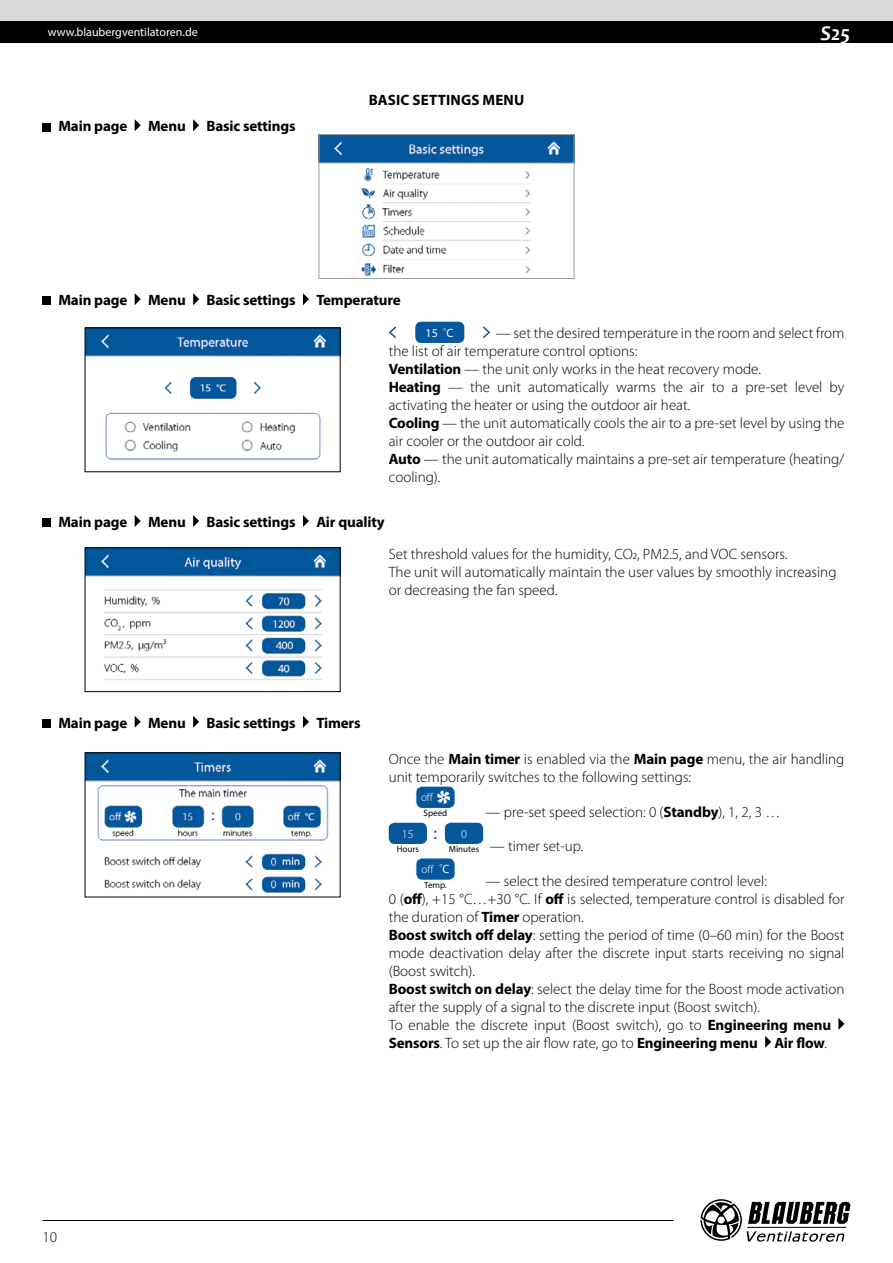
<style>
.page{position:relative;width:893px;height:1263px;background:#fff}
.page>*{position:absolute;margin:0;border:0;box-sizing:border-box;transform-origin:0 0}
.t1{font:italic 700 21px "Candara";color:#fff}
.t2{font:18px "Myriad Pro";color:#06589c}
.t3{font:300 15px/18px "Myriad Pro";color:#000}
.t4{font:700 15px "Myriad Pro";letter-spacing:-.01em;color:#000}
.t5{font:700 15px "Myriad Pro";letter-spacing:.01em;color:#000}
.t6{font:12px "Myriad Pro";color:#fff}
.t7{font:300 12px "Myriad Pro";color:#fff}
.t8{font:300 11.25px "Myriad Pro";color:#fff}
.t9{font:9px "Myriad Pro";color:#000}
.s1{font-weight:700}
.s2{font-weight:300}
.s3{font-size:12px}
.s4{font-weight:400;font-size:12px}
</style>
<div class="page">
<div style="left:0;top:0;width:893px;height:21px;background:#dadada"></div>
<div style="left:0;top:21px;width:893px;height:22px;background:#000"></div>
<svg style="left:700px;top:1199px;width:150px;height:43px"></svg>
<hr style="left:43px;top:1220px;width:631px;height:1px;background:#000">
<div style="left:43px;top:123px;width:8px;height:8px;background:#000"></div>
<svg style="left:135px;top:119px;width:6px;height:12px"></svg>
<svg style="left:193px;top:119px;width:6px;height:12px"></svg>
<img style="left:321px;top:136px;width:251px;height:140px">
<div style="left:319px;top:134px;width:255px;height:145px;border:1px solid #9d9d9c"></div>
<div style="left:43px;top:297px;width:8px;height:8px;background:#000"></div>
<svg style="left:135px;top:293px;width:6px;height:12px"></svg>
<svg style="left:193px;top:293px;width:6px;height:12px"></svg>
<svg style="left:303px;top:293px;width:6px;height:12px"></svg>
<img style="left:87px;top:330px;width:251px;height:130px">
<div style="left:415px;top:322px;width:49px;height:21px;background:#06589c;border-radius:6px"></div>
<svg style="left:388px;top:325px;width:103px;height:15px"></svg>
<div style="left:43px;top:518px;width:8px;height:9px;background:#000"></div>
<svg style="left:135px;top:515px;width:6px;height:12px"></svg>
<svg style="left:193px;top:515px;width:6px;height:12px"></svg>
<svg style="left:303px;top:515px;width:6px;height:12px"></svg>
<img style="left:87px;top:549px;width:251px;height:131px">
<div style="left:85px;top:547px;width:255px;height:145px;border:1px solid #000"></div>
<div style="left:43px;top:719px;width:8px;height:9px;background:#000"></div>
<svg style="left:135px;top:716px;width:6px;height:12px"></svg>
<svg style="left:193px;top:716px;width:6px;height:12px"></svg>
<svg style="left:303px;top:716px;width:6px;height:12px"></svg>
<img style="left:87px;top:754px;width:251px;height:139px">
<div style="left:85px;top:752px;width:255px;height:145px;border:1px solid #000"></div>
<div style="left:416px;top:787px;width:39px;height:21px;background:#06589c;border-radius:6px"></div>
<svg style="left:437px;top:790px;width:13px;height:14px"></svg>
<div style="left:389px;top:823px;width:38px;height:21px;background:#06589c;border-radius:6px"></div>
<div style="left:445px;top:823px;width:38px;height:21px;background:#06589c;border-radius:6px"></div>
<div style="left:416px;top:858px;width:39px;height:22px;background:#06589c;border-radius:6px"></div>
<svg style="left:838px;top:1018px;width:6px;height:12px"></svg>
<svg style="left:765px;top:1036px;width:6px;height:12px"></svg>
<p class="t6" style="left:48px;top:25px;width:152px">www.blaubergventilatoren.de</p>
<h1 class="t1" style="left:820px;top:20px;width:31px">S25</h1>
<p class="t4" style="left:58px;top:116px;width:70px">Main page</p>
<p class="t4" style="left:148px;top:116px;width:39px">Menu</p>
<p class="t4" style="left:207px;top:116px;width:91px">Basic settings</p>
<p class="t5" style="left:369px;top:90px;width:157px">BASIC SETTINGS MENU</p>
<p class="t4" style="left:58px;top:290px;width:70px">Main page</p>
<p class="t4" style="left:148px;top:290px;width:39px">Menu</p>
<p class="t4" style="left:207px;top:290px;width:91px">Basic settings</p>
<p class="t4" style="left:316px;top:290px;width:86px">Temperature</p>
<p class="t3" style="left:389px;top:325px;width:457px;text-indent:107px">— set the desired temperature in the room and select from the list of air temperature control options:<br><span class="s1">Ventilation</span> — the unit only works in the heat recovery mode.<br><span class="s1">Heating</span> — the unit automatically warms the air to a pre-set level by activating the heater or using the outdoor air heat.<br><span class="s1">Cooling</span> — the unit automatically cools the air to a pre-set level by using the air cooler or the outdoor air cold.<br><span class="s1">Auto</span> — the unit automatically maintains a pre-set air temperature (heating/ cooling).</p>
<p class="t6" style="left:425px;top:325px;width:29px">15 <span class="s2">˚</span>C</p>
<p class="t4" style="left:58px;top:512px;width:70px">Main page</p>
<p class="t4" style="left:148px;top:512px;width:39px">Menu</p>
<p class="t4" style="left:207px;top:512px;width:91px">Basic settings</p>
<p class="t4" style="left:316px;top:512px;width:70px">Air quality</p>
<p class="t3" style="left:389px;top:545px;width:449px">Set threshold values for the humidity, CO2, PM2.5, and VOC sensors.<br>The unit will automatically maintain the user values by smoothly increasing or decreasing the fan speed.</p>
<p class="t4" style="left:58px;top:713px;width:70px">Main page</p>
<p class="t4" style="left:148px;top:713px;width:39px">Menu</p>
<p class="t4" style="left:207px;top:713px;width:91px">Basic settings</p>
<p class="t4" style="left:316px;top:713px;width:46px">Timers</p>
<p class="t3" style="left:389px;top:750px;width:457px">Once the <span class="s1">Main timer</span> is enabled via the <span class="s1">Main page</span> menu, the air handling unit temporarily switches to the following settings:</p>
<p class="t9" style="left:424px;top:807px;width:25px">Speed</p>
<p class="t8" style="left:421px;top:791px;width:14px">off</p>
<p class="t3" style="left:486px;top:803px;width:296px">— pre-set speed selection: 0 (<span class="s1">Standby</span>), 1, 2, 3 …</p>
<p class="t7" style="left:402px;top:827px;width:13px">15</p>
<p class="t2" style="left:434px;top:822px;width:5px">:</p>
<p class="t9" style="left:397px;top:844px;width:24px">Hours</p>
<p class="t7" style="left:461px;top:827px;width:7px">0</p>
<p class="t9" style="left:449px;top:844px;width:32px">Minutes</p>
<p class="t3" style="left:490px;top:837px;width:95px">— timer set-up.</p>
<p class="t8" style="left:421px;top:863px;width:30px">off <span class="s3">˚</span><span class="s4">C</span></p>
<p class="t3" style="left:389px;top:872px;width:457px;text-indent:97px">— select the desired temperature control level:<br>0 (<span class="s1">off</span>), +15 °C…+30 °C. If <span class="s1">off</span> is selected, temperature control is disabled for the duration of <span class="s1">Timer</span> operation.<br><span class="s1">Boost switch off delay</span>: setting the period of time (0–60 min) for the Boost mode deactivation delay after the discrete input starts receiving no signal (Boost switch).<br><span class="s1">Boost switch on delay</span>: select the delay time for the Boost mode activation after the supply of a signal to the discrete input (Boost switch).<br>To enable the discrete input (Boost switch), go to <span class="s1">Engineering menu Sensors</span>. To set up the air flow rate, go to <span class="s1">Engineering menu Air flow</span>.</p>
<p class="t9" style="left:424px;top:879px;width:24px">Temp.</p>
<p class="t3" style="left:43px;top:1228px;width:16px">10</p>
</div>
